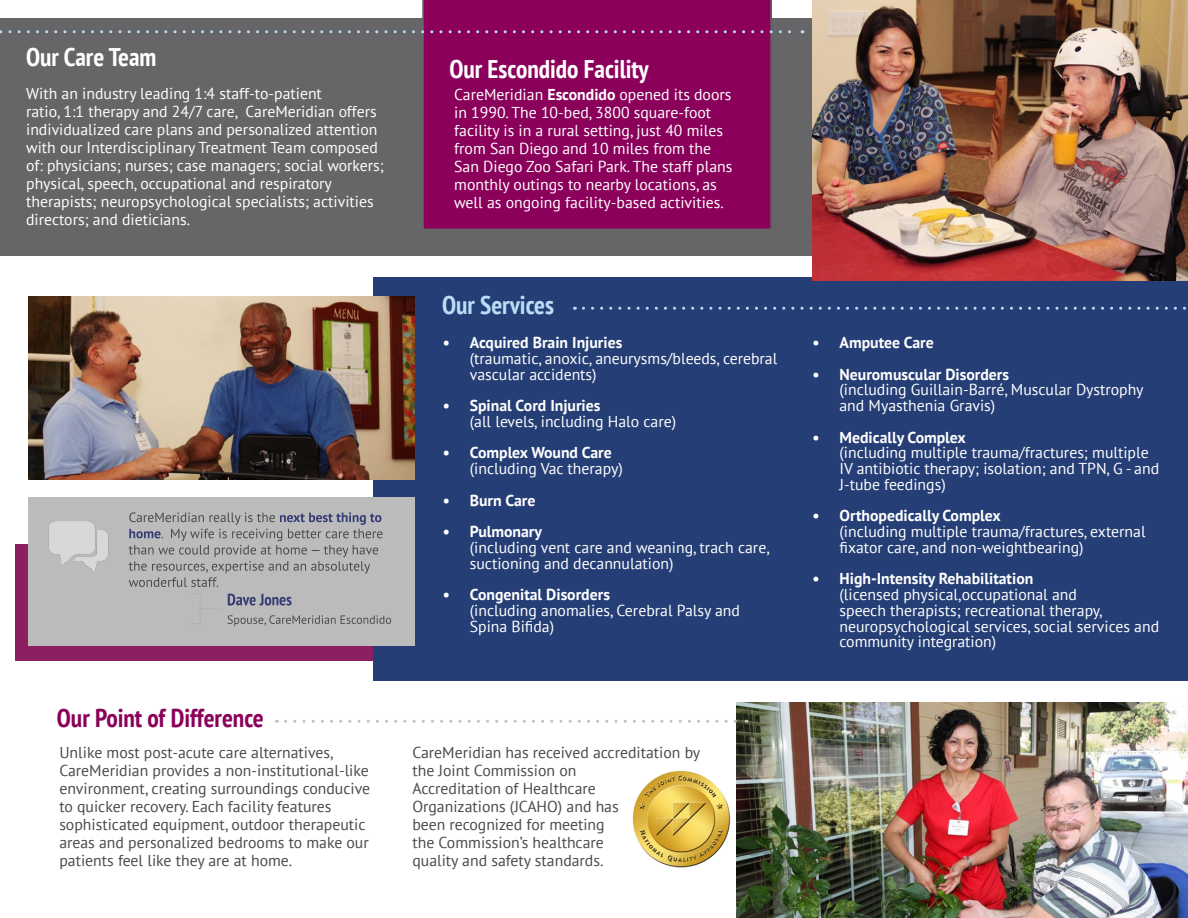
<style>
.page{position:relative;width:1188px;height:918px;background:#fff}
.page>*{position:absolute;margin:0;border:0;box-sizing:border-box;transform-origin:0 0}
.t1{font:700 condensed 25.5px "PT Sans";color:#fff}
.t2{font:700 condensed 25.5px "PT Sans";color:#8b005a}
.t3{font:700 condensed 25.5px "PT Sans";color:#badef6}
.t4{font:15.75px/15.8px "PT Sans";color:#fff}
.t5{font:15.75px/18px "PT Sans";color:#4a4a4b}
.t6{font:700 15.75px "PT Sans";color:#fff}
.s1{font-weight:700}
</style>
<div class="page">
<div style="left:15px;top:545px;width:358px;height:116px;background:#8b1f5f"></div>
<div style="left:0;top:18px;width:870px;height:238px;background:#666567"></div>
<div style="left:373px;top:277px;width:815px;height:404px;background:#253e75"></div>
<img style="left:28px;top:297px;width:387px;height:183px">
<img style="left:737px;top:702px;width:451px;height:216px">
<svg style="left:286px;top:720px;width:461px;height:3px"></svg>
<img style="left:813px;top:0;width:375px;height:280px">
<div style="left:422px;top:0;width:350px;height:230px;background:#8b005a"></div>
<svg style="left:0;top:30px;width:803px;height:3px"></svg>
<img style="left:632px;top:770px;width:99px;height:98px">
<svg style="left:583px;top:307px;width:603px;height:3px"></svg>
<div style="left:28px;top:497px;width:387px;height:149px;background:#bcbbbc"></div>
<svg style="left:129px;top:512px;width:254px;height:75px"></svg>
<img style="left:49px;top:521px;width:80px;height:60px">
<svg style="left:228px;top:594px;width:64px;height:12px"></svg>
<svg style="left:228px;top:615px;width:163px;height:11px"></svg>
<svg style="left:192px;top:593px;width:27px;height:31px"></svg>
<p class="t1" style="left:26px;top:44px;width:132px">Our Care Team</p>
<p class="t4" style="left:26px;top:86px;width:297px">With an industry leading 1:4 staff-to-patient</p>
<p class="t4" style="left:26px;top:103px;width:359px;line-height:18px">ratio, 1:1 therapy and 24/7 care, CareMeridian offers individualized care plans and personalized attention with our Interdisciplinary Treatment Team composed of: physicians; nurses; case managers; social workers; physical, speech, occupational and respiratory therapists; neuropsychological specialists; activities directors; and dieticians.</p>
<p class="t1" style="left:449px;top:56px;width:201px">Our Escondido Facility</p>
<p class="t4" style="left:454px;top:87px;width:279px">CareMeridian <span class="s1">Escondido</span> opened its doors</p>
<p class="t4" style="left:454px;top:105px;width:259px">in 1990. The 10-bed, 3800 square-foot</p>
<p class="t4" style="left:454px;top:123px;width:270px">facility is in a rural setting, just 40 miles</p>
<p class="t4" style="left:454px;top:141px;width:258px">from San Diego and 10 miles from the</p>
<p class="t4" style="left:454px;top:159px;width:280px">San Diego Zoo Safari Park. The staff plans</p>
<p class="t4" style="left:454px;top:177px;width:264px">monthly outings to nearby locations, as</p>
<p class="t4" style="left:454px;top:195px;width:271px">well as ongoing facility-based activities.</p>
<p class="t3" style="left:442px;top:292px;width:114px">Our Services</p>
<p class="t4" style="left:470px;top:335px;width:309px;text-indent:-27px"><span class="s1">• Acquired Brain Injuries<br></span>(traumatic, anoxic, aneurysms/bleeds, cerebral vascular accidents)</p>
<p class="t4" style="left:470px;top:398px;width:208px;text-indent:-27px"><span class="s1">• Spinal Cord Injuries<br></span>(all levels, including Halo care)</p>
<p class="t4" style="left:470px;top:445px;width:154px;text-indent:-27px"><span class="s1">• Complex Wound Care </span>(including Vac therapy)</p>
<p class="t6" style="left:443px;top:492px;width:94px">• Burn Care</p>
<p class="t4" style="left:470px;top:524px;width:302px;text-indent:-27px"><span class="s1">• Pulmonary<br></span>(including vent care and weaning, trach care, suctioning and decannulation)</p>
<p class="t4" style="left:470px;top:587px;width:272px;text-indent:-27px"><span class="s1">• Congenital Disorders<br></span>(including anomalies, Cerebral Palsy and<br>Spina Bifida)</p>
<p class="t2" style="left:57px;top:705px;width:208px">Our Point of Difference</p>
<p class="t5" style="left:59px;top:744px;width:312px">Unlike most post-acute care alternatives, CareMeridian provides a non-institutional-like environment, creating surroundings conducive to quicker recovery. Each facility features sophisticated equipment, outdoor therapeutic areas and personalized bedrooms to make our patients feel like they are at home.</p>
<p class="t5" style="left:412px;top:744px;width:289px">CareMeridian has received accreditation by the Joint Commission on<br>Accreditation of Healthcare<br>Organizations (JCAHO) and has<br>been recognized for meeting<br>the Commission’s healthcare<br>quality and safety standards.</p>
<p class="t6" style="left:813px;top:334px;width:123px">• Amputee Care</p>
<p class="t4" style="left:840px;top:367px;width:306px;text-indent:-27px"><span class="s1">• Neuromuscular Disorders<br></span>(including Guillain-Barré, Muscular Dystrophy and Myasthenia Gravis)</p>
<p class="t4" style="left:840px;top:430px;width:321px;text-indent:-27px"><span class="s1">• Medically Complex<br></span>(including multiple trauma/fractures; multiple IV antibiotic therapy; isolation; and TPN, G - and J-tube feedings)</p>
<p class="t4" style="left:840px;top:508px;width:308px;text-indent:-27px"><span class="s1">• Orthopedically Complex<br></span>(including multiple trauma/fractures, external fixator care, and non-weightbearing)</p>
<p class="t4" style="left:840px;top:571px;width:321px;text-indent:-27px"><span class="s1">• High-Intensity Rehabilitation<br></span>(licensed physical,occupational and<br>speech therapists; recreational therapy, neuropsychological services, social services and community integration)</p>
</div>
